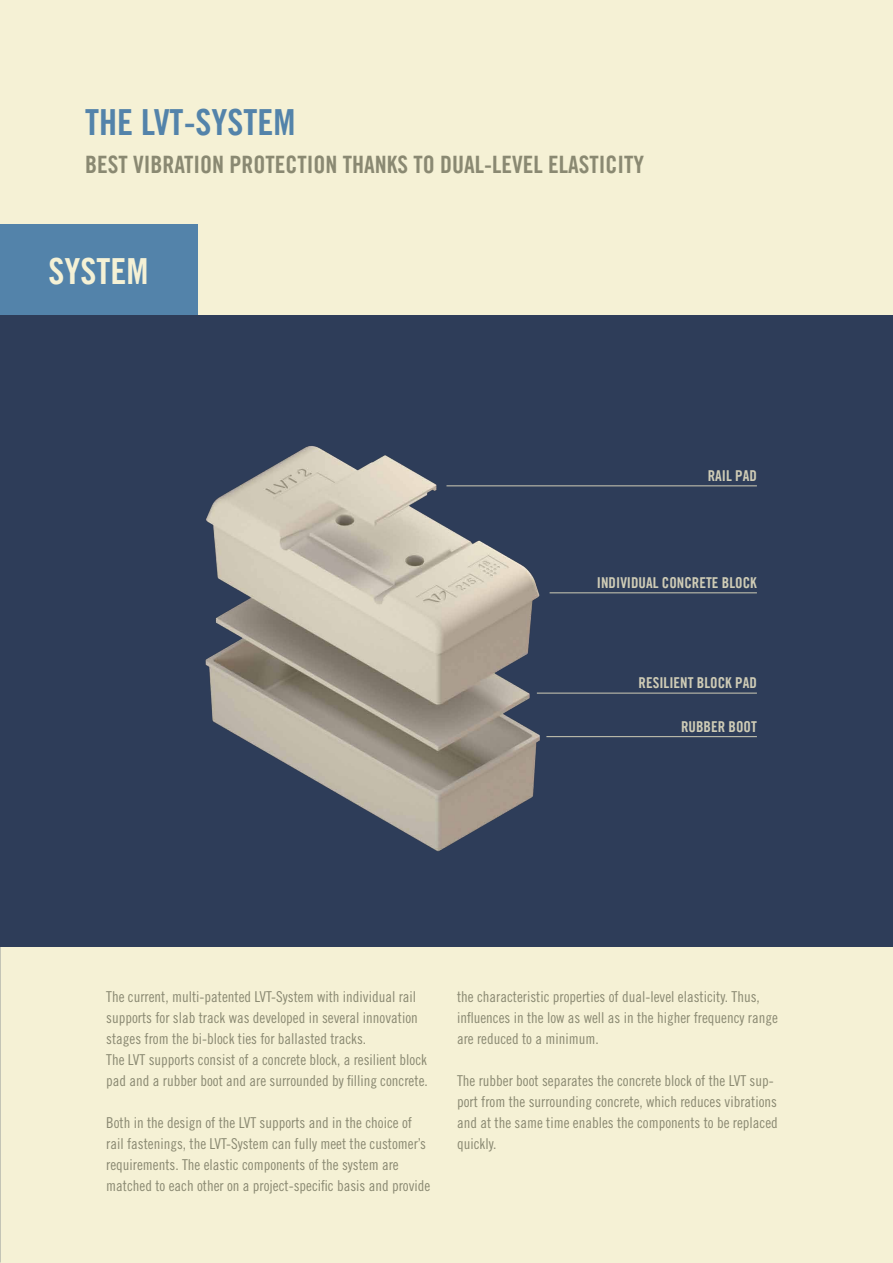
<style>
.page{position:relative;width:893px;height:1263px;background:#f5f1d5}
.page>*{position:absolute;margin:0;border:0;box-sizing:border-box;transform-origin:0 0}
.t1{font:36px "Trade Gothic Bold Cond Twenty";color:#5383aa}
.t2{font:36px "Trade Gothic Bold Cond Twenty";color:#f5f1d5}
.t3{font:24px "Trade Gothic Bold Cond Twenty";color:#8a8972}
.t4{font:15px/21px "Trade Gothic Cond Eighteen";color:#8a8972}
.t5{font:15px "Trade Gothic Bold Cond Twenty";color:#cfccb6}
</style>
<div class="page">
<div style="left:0;top:315px;width:893px;height:631px;background:#2e3d59"></div>
<img style="left:197px;top:271px;width:560px;height:581px">
<div style="left:0;top:224px;width:197px;height:91px;background:#5383aa"></div>
<hr style="left:546px;top:736px;width:211px;height:1px;background:#cfccb6">
<hr style="left:537px;top:693px;width:220px;height:1px;background:#cfccb6">
<hr style="left:446px;top:485px;width:311px;height:1px;background:#cfccb6">
<hr style="left:550px;top:592px;width:207px;height:1px;background:#cfccb6">
<h1 class="t1" style="left:85px;top:100px;width:212px">THE LVT-SYSTEM</h1>
<h2 class="t3" style="left:85px;top:149px;width:560px">BEST VIBRATION PROTECTION THANKS TO DUAL-LEVEL ELASTICITY</h2>
<h1 class="t2" style="left:49px;top:249px;width:101px">SYSTEM</h1>
<p class="t5" style="left:708px;top:467px;width:51px">RAIL PAD</p>
<p class="t5" style="left:597px;top:574px;width:161px">INDIVIDUAL CONCRETE BLOCK</p>
<p class="t5" style="left:639px;top:674px;width:120px">RESILIENT BLOCK PAD</p>
<p class="t5" style="left:681px;top:717px;width:77px">RUBBER BOOT</p>
<p class="t4" style="left:106px;top:986px;width:323px">The current, multi-patented LVT-System with individual rail supports for slab track was developed in several innovation stages from the bi-block ties for ballasted tracks.<br>The LVT supports consist of a concrete block, a resilient block pad and a rubber boot and are surrounded by filling concrete.</p>
<p class="t4" style="left:106px;top:1112px;width:326px">Both in the design of the LVT supports and in the choice of rail fastenings, the LVT-System can fully meet the customer’s requirements. The elastic components of the system are matched to each other on a project-specific basis and provide</p>
<p class="t4" style="left:457px;top:986px;width:322px">the characteristic properties of dual-level elasticity. Thus, influences in the low as well as in the higher frequency range are reduced to a minimum.</p>
<p class="t4" style="left:457px;top:1070px;width:322px">The rubber boot separates the concrete block of the LVT sup&shy;port from the surrounding concrete, which reduces vibrations and at the same time enables the components to be replaced quickly.</p>
</div>
